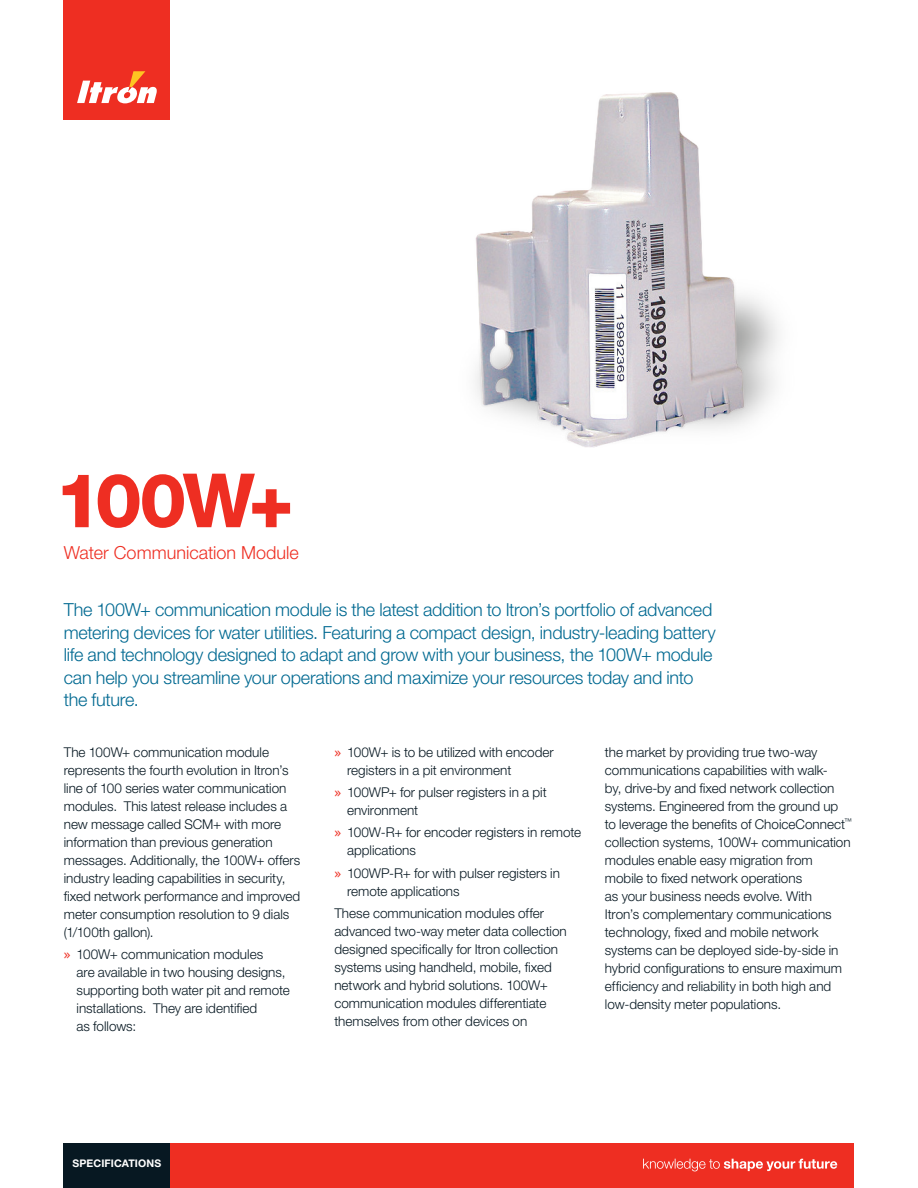
<style>
.page{position:relative;width:918px;height:1188px;background:#fff}
.page>*{position:absolute;margin:0;border:0;box-sizing:border-box;transform-origin:0 0}
.Headline{font:800 75px "Helvetica Neue LT Std";color:#ee2e22}
.Introduction_Copy{font:300 18px/22.5px "Helvetica Neue LT Std";letter-spacing:-.015em;color:#006991}
.Subhead{font:300 18px "Helvetica Neue LT Std";color:#ee2e22}
.Body_Copy_9_12{font:300 13.5px/18px "Helvetica Neue LT Std";color:#071822}
.t1{font:700 10.5px "Helvetica Neue LT Std";letter-spacing:.01em;color:#fff}
.s1{font-family:"Lucida Grande";font-weight:400;color:#ee2e22}
</style>
<div class="page">
<div style="left:64px;top:0;width:106px;height:119px;background:#ee2e22"></div>
<svg style="left:77px;top:71px;width:80px;height:32px"></svg>
<div style="left:166px;top:1143px;width:688px;height:45px;background:#ee2e22"></div>
<svg style="left:643px;top:1159px;width:194px;height:12px"></svg>
<div style="left:64px;top:1143px;width:106px;height:45px;background:#071822"></div>
<img style="left:475px;top:92px;width:304px;height:356px">
<p class="Headline" style="left:55px;top:456px;width:240px">100W+</p>
<p class="Subhead" style="left:64px;top:542px;width:237px">Water Communication Module</p>
<p class="Introduction_Copy" style="left:64px;top:598px;width:654px">The 100W+ communication module is the latest addition to Itron’s portfolio of advanced metering devices for water utilities. Featuring a compact design, industry-leading battery life and technology designed to adapt and grow with your business, the 100W+ module can help you streamline your operations and maximize your resources today and into the future.</p>
<p class="Body_Copy_9_12" style="left:64px;top:743px;width:238px">The 100W+ communication module represents the fourth evolution in Itron’s line of 100 series water communication modules. This latest release includes a new message called SCM+ with more information than previous generation messages. Additionally, the 100W+ offers industry leading capabilities in security, fixed network performance and improved meter consumption resolution to 9 dials (1/100th gallon).</p>
<p class="Body_Copy_9_12" style="left:77px;top:945px;width:215px;text-indent:-13px"><span class="s1">»</span> 100W+ communication modules<br>are available in two housing designs, supporting both water pit and remote installations. They are identified<br>as follows:</p>
<p class="Body_Copy_9_12" style="left:347px;top:743px;width:208px;text-indent:-13px"><span class="s1">»</span> 100W+ is to be utilized with encoder registers in a pit environment</p>
<p class="Body_Copy_9_12" style="left:347px;top:783px;width:201px;text-indent:-13px"><span class="s1">»</span> 100WP+ for pulser registers in a pit environment</p>
<p class="Body_Copy_9_12" style="left:347px;top:823px;width:235px;text-indent:-13px"><span class="s1">»</span> 100W-R+ for encoder registers in remote applications</p>
<p class="Body_Copy_9_12" style="left:347px;top:863px;width:214px;text-indent:-13px"><span class="s1">»</span> 100WP-R+ for with pulser registers in remote applications</p>
<p class="Body_Copy_9_12" style="left:334px;top:904px;width:234px">These communication modules offer advanced two-way meter data collection designed specifically for Itron collection systems using handheld, mobile, fixed network and hybrid solutions. 100W+ communication modules differentiate themselves from other devices on</p>
<p class="Body_Copy_9_12" style="left:605px;top:743px;width:249px">the market by providing true two-way communications capabilities with walk-<br>by, drive-by and fixed network collection systems. Engineered from the ground up to leverage the benefits of ChoiceConnect<sup>™ </sup>collection systems, 100W+ communication modules enable easy migration from mobile to fixed network operations<br>as your business needs evolve. With<br>Itron’s complementary communications technology, fixed and mobile network systems can be deployed side-by-side in hybrid configurations to ensure maximum efficiency and reliability in both high and low-density meter populations.</p>
<p class="t1" style="left:73px;top:1157px;width:90px">SPECIFICATIONS</p>
</div>
